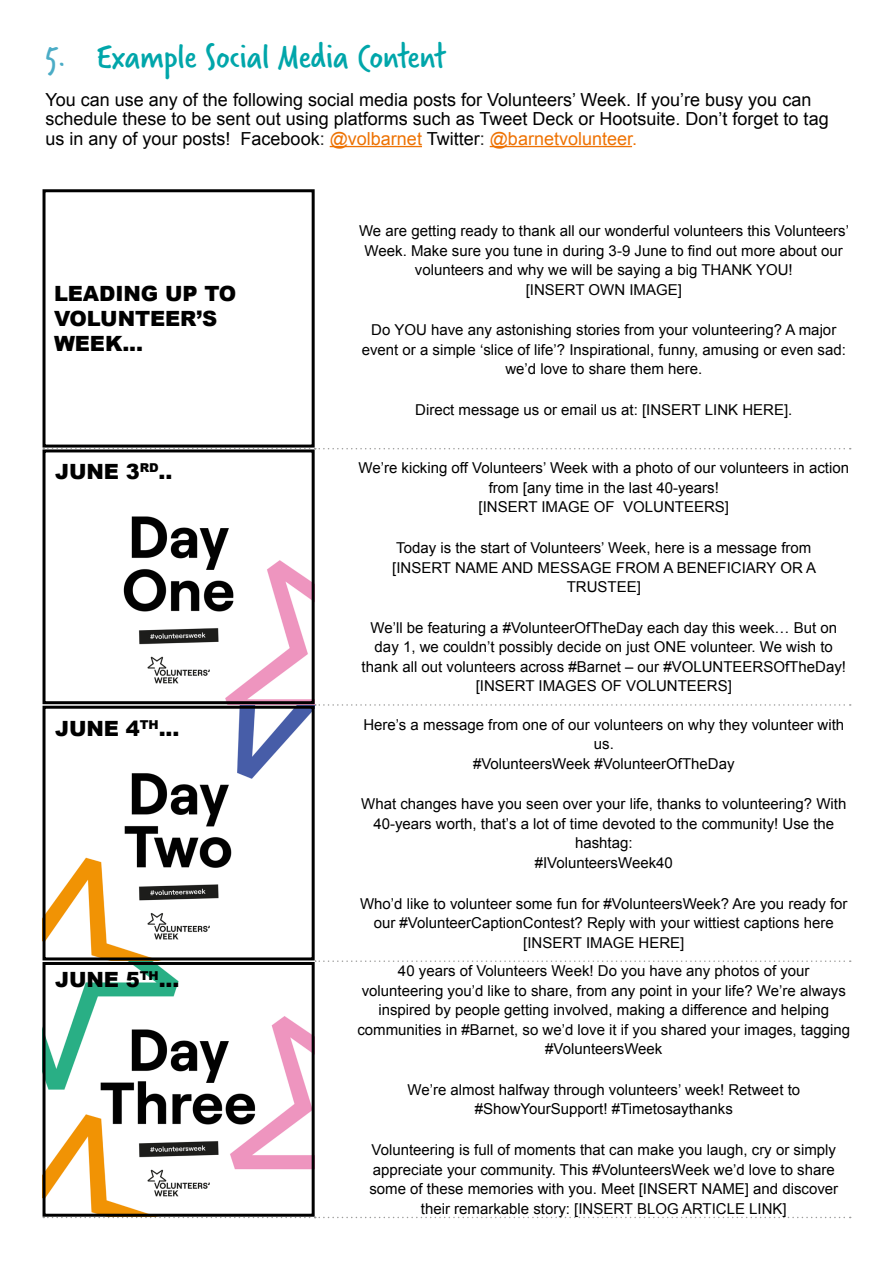
<style>
.page{position:relative;width:893px;height:1263px;background:#fff}
.page>*{position:absolute;margin:0;border:0;box-sizing:border-box;transform-origin:0 0}
.t1{font:37.5px "Verveine";letter-spacing:-.005em;color:#00a6aa}
.t2{font:900 21px/25.2px "Arial";letter-spacing:-.005em;color:#000}
.t3{font:18px/19.4px "Arial";color:#000}
.t4{font:15px/19.5px "Arial";color:#000;text-align:center}
.s1{font-size:34.5px;color:#4bacc6}
.s2{color:#272727}
.s3{color:#ed7203}
.s4{color:#ee7203}
</style>
<div class="page">
<hr style="left:330px;top:146px;width:92px;height:1px;background:#ed7203">
<hr style="left:490px;top:146px;width:142px;height:1px;background:#ee7203">
<svg style="left:43px;top:448px;width:808px;height:1px"></svg>
<svg style="left:43px;top:704px;width:808px;height:2px"></svg>
<svg style="left:43px;top:960px;width:808px;height:2px"></svg>
<svg style="left:43px;top:1217px;width:808px;height:1px"></svg>
<img style="left:123px;top:516px;width:188px;height:184px">
<div style="left:43px;top:449px;width:272px;height:255px;border:3px solid #000"></div>
<img style="left:47px;top:710px;width:264px;height:246px">
<div style="left:43px;top:706px;width:272px;height:254px;border:3px solid #000"></div>
<img style="left:47px;top:966px;width:264px;height:247px">
<div style="left:43px;top:962px;width:272px;height:255px;border:3px solid #000"></div>
<div style="left:43px;top:189px;width:272px;height:259px;border:3px solid #000"></div>
<h1 class="t1" style="left:46px;top:30px;width:402px"><span class="s1">5.</span> Example Social Media Content</h1>
<p class="t3" style="left:46px;top:90px;width:785px">You can use any of the following social media posts for Volunteers’ Week. If you’re busy you can schedule these to be sent out using platforms such as Tweet Deck or Hootsuite. Don’t forget to tag us in any of your posts! Facebook<span class="s2">:</span> <span class="s3">@volbarnet</span> Twitter<span class="s2">:</span> <span class="s4">@barnetvolunteer.</span></p>
<h2 class="t2" style="left:54px;top:280px;width:184px">LEADING UP TO<br>VOLUNTEER’S<br>WEEK...</h2>
<h2 class="t2" style="left:55px;top:458px;width:119px">JUNE 3<sup>RD</sup>..</h2>
<h2 class="t2" style="left:55px;top:715px;width:126px">JUNE 4<sup>TH</sup>...</h2>
<h2 class="t2" style="left:55px;top:966px;width:126px">JUNE 5<sup>TH</sup>...</h2>
<p class="t4" style="left:359px;top:221px;width:491px">We are getting ready to thank all our wonderful volunteers this Volunteers’ Week. Make sure you tune in during 3-9 June to find out more about our volunteers and why we will be saying a big THANK YOU!<br>[INSERT OWN IMAGE]</p>
<p class="t4" style="left:362px;top:321px;width:486px">Do YOU have any astonishing stories from your volunteering? A major event or a simple ‘slice of life’? Inspirational, funny, amusing or even sad: we’d love to share them here.</p>
<p class="t4" style="left:415px;top:400px;width:379px">Direct message us or email us at: [INSERT LINK HERE].</p>
<p class="t4" style="left:359px;top:458px;width:492px">We’re kicking off Volunteers’ Week with a photo of our volunteers in action from [any time in the last 40-years!<br>[INSERT IMAGE OF VOLUNTEERS]</p>
<p class="t4" style="left:392px;top:538px;width:425px">Today is the start of Volunteers’ Week, here is a message from [INSERT NAME AND MESSAGE FROM A BENEFICIARY OR A<br>TRUSTEE]</p>
<p class="t4" style="left:362px;top:618px;width:486px">We’ll be featuring a #VolunteerOfTheDay each day this week… But on day 1, we couldn’t possibly decide on just ONE volunteer. We wish to thank all out volunteers across #Barnet – our #VOLUNTEERSOfTheDay! [INSERT IMAGES OF VOLUNTEERS]</p>
<p class="t4" style="left:363px;top:715px;width:482px">Here’s a message from one of our volunteers on why they volunteer with us.<br>#VolunteersWeek #VolunteerOfTheDay</p>
<p class="t4" style="left:361px;top:794px;width:487px">What changes have you seen over your life, thanks to volunteering? With 40-years worth, that’s a lot of time devoted to the community! Use the hashtag:<br>#IVolunteersWeek40</p>
<p class="t4" style="left:360px;top:894px;width:489px">Who’d like to volunteer some fun for #VolunteersWeek? Are you ready for our #VolunteerCaptionContest? Reply with your wittiest captions here [INSERT IMAGE HERE]</p>
<p class="t4" style="left:357px;top:961px;width:494px">40 years of Volunteers Week! Do you have any photos of your volunteering you’d like to share, from any point in your life? We’re always inspired by people getting involved, making a difference and helping communities in #Barnet, so we’d love it if you shared your images, tagging #VolunteersWeek</p>
<p class="t4" style="left:407px;top:1080px;width:394px">We’re almost halfway through volunteers’ week! Retweet to #ShowYourSupport! #Timetosaythanks</p>
<p class="t4" style="left:369px;top:1140px;width:470px">Volunteering is full of moments that can make you laugh, cry or simply appreciate your community. This #VolunteersWeek we’d love to share some of these memories with you. Meet [INSERT NAME] and discover their remarkable story: [INSERT BLOG ARTICLE LINK]</p>
</div>
